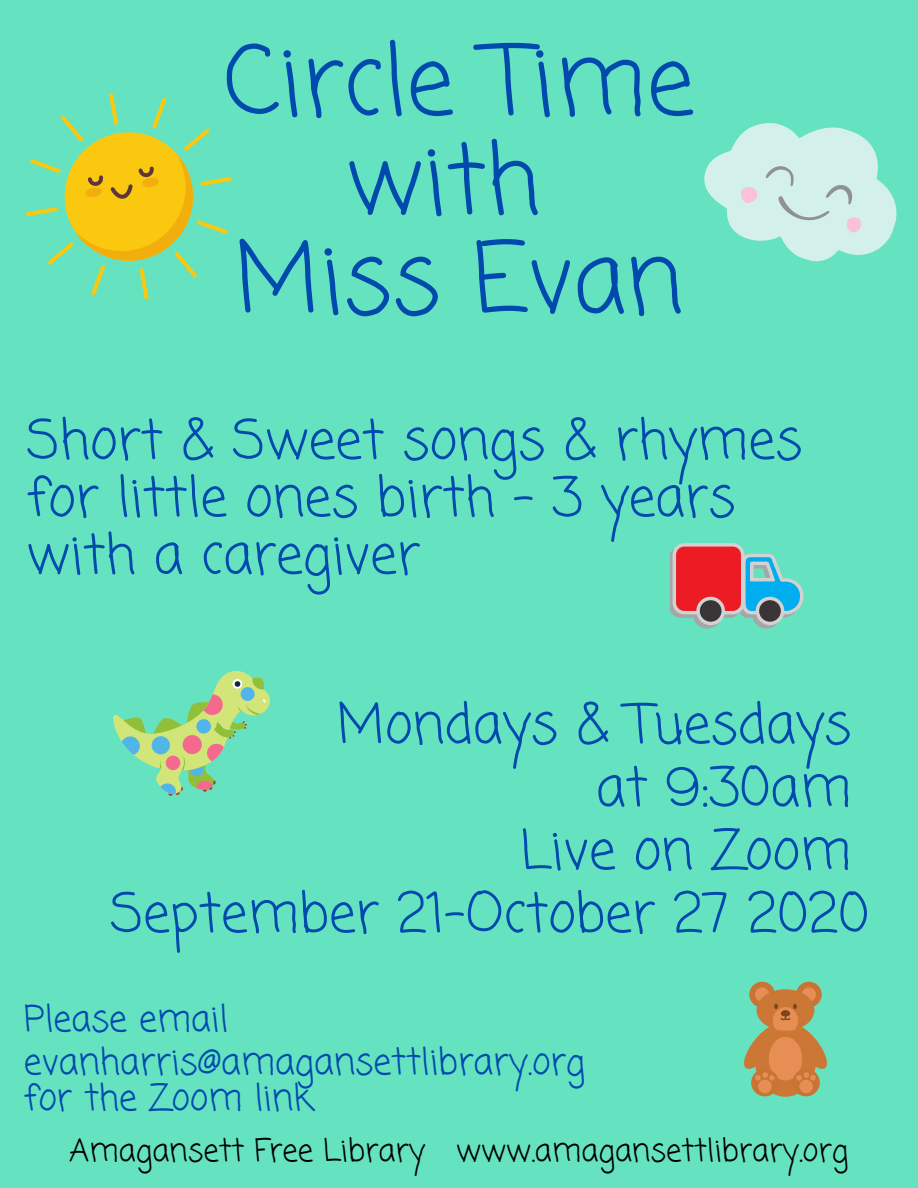
<style>
.page{position:relative;width:918px;height:1188px;background:#65e2c0}
.page>*{position:absolute;margin:0;border:0;box-sizing:border-box;transform-origin:0 0}
.t1{font:96px/99px "Coming Soon";color:#004aad;text-align:center}
.t2{font:54px/57.3px "Coming Soon";color:#004aad}
.t3{font:36px/42.8px "Coming Soon";color:#004aad}
.t4{font:31.05px "Coming Soon";color:#000}
</style>
<div class="page">
<svg style="left:113px;top:671px;width:157px;height:125px"></svg>
<svg style="left:25px;top:93px;width:207px;height:207px"></svg>
<svg style="left:704px;top:123px;width:193px;height:139px"></svg>
<div style="left:796px;top:982px;width:26px;height:25px;background:#c77434;border-radius:50%"></div>
<div style="left:802px;top:987px;width:14px;height:15px;background:#e68e53;border-radius:50%"></div>
<div style="left:749px;top:982px;width:26px;height:25px;background:#c77434;border-radius:50%"></div>
<div style="left:755px;top:987px;width:14px;height:15px;background:#e68e53;border-radius:50%"></div>
<div style="left:755px;top:1021px;width:61px;height:75px;background:#cd7736;border-radius:50%"></div>
<div style="left:792px;top:1069px;width:28px;height:27px;background:#c77434;border-radius:50%"></div>
<div style="left:799px;top:1080px;width:14px;height:13px;background:#e68e53;border-radius:50%"></div>
<div style="left:751px;top:1069px;width:28px;height:27px;background:#c77434;border-radius:50%"></div>
<div style="left:758px;top:1080px;width:14px;height:13px;background:#e68e53;border-radius:50%"></div>
<svg style="left:744px;top:989px;width:83px;height:92px"></svg>
<svg style="left:670px;top:543px;width:134px;height:86px"></svg>
<div style="left:759px;top:600px;width:22px;height:22px;background:#393536;border-radius:50%"></div>
<div style="left:700px;top:600px;width:21px;height:22px;background:#393536;border-radius:50%"></div>
<h1 class="t1" style="left:224px;top:38px;width:472px">Circle Time with<br>Miss Evan</h1>
<p class="t2" style="left:26px;top:415px;width:777px">Short &amp; Sweet songs &amp; rhymes for little ones birth - 3 years with a caregiver</p>
<p class="t2" style="left:337px;top:699px;width:516px">Mondays &amp; Tuesdays</p>
<p class="t2" style="left:596px;top:762px;width:257px">at 9:30am</p>
<p class="t2" style="left:520px;top:825px;width:333px">Live on Zoom</p>
<p class="t2" style="left:110px;top:888px;width:760px">September 21-October 27 2020</p>
<p class="t3" style="left:24px;top:1000px;width:563px">Please email evanharris@amagansettlibrary.org</p>
<p class="t3" style="left:24px;top:1079px;width:290px">for the Zoom link</p>
<p class="t4" style="left:69px;top:1129px;width:781px">Amagansett Free Library www.amagansettlibrary.org</p>
</div>
